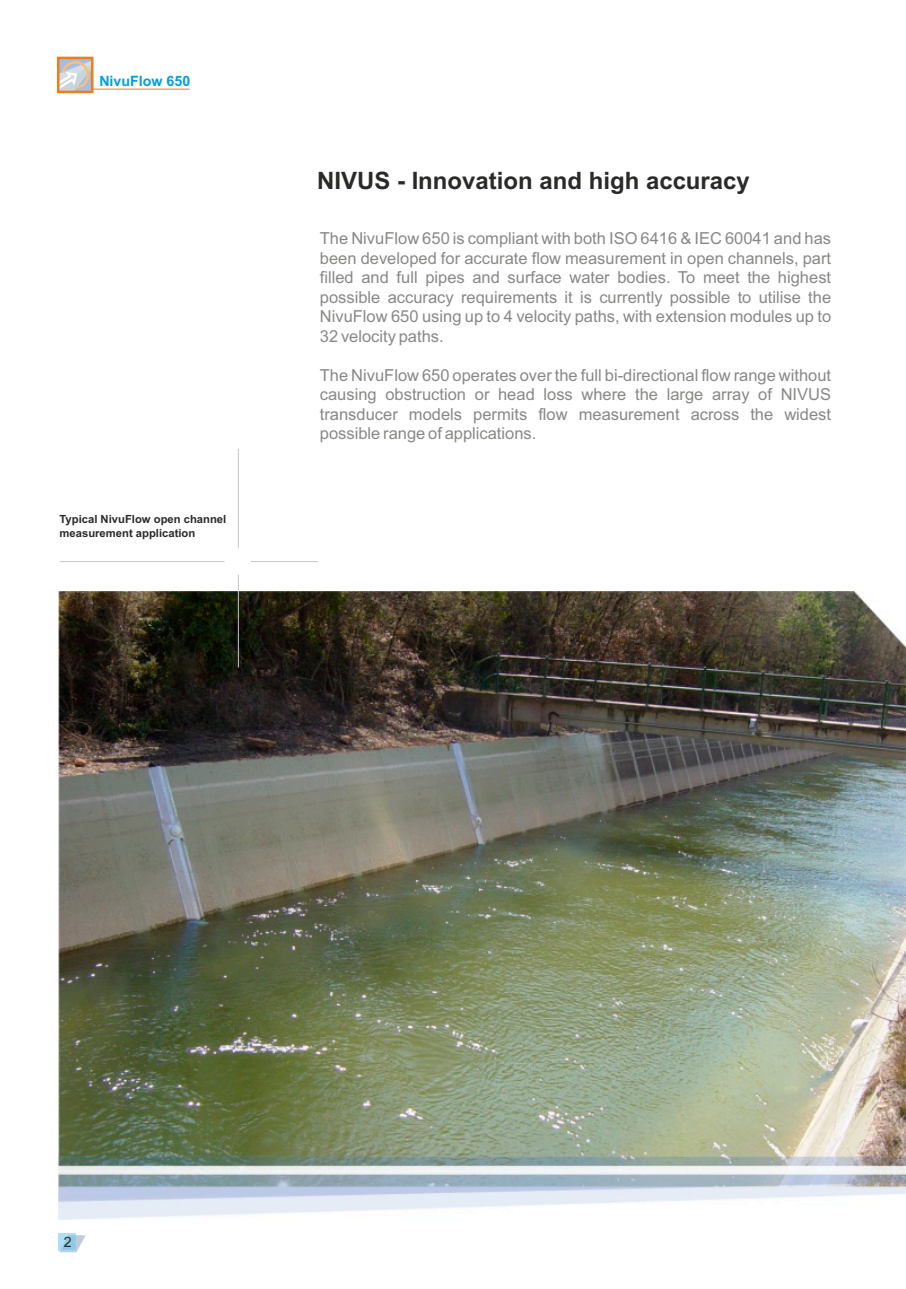
<style>
.page{position:relative;width:906px;height:1289px;background:#fff}
.page>*{position:absolute;margin:0;border:0;box-sizing:border-box;transform-origin:0 0}
.t1{font:700 24px "Arial";color:#2a2a29}
.t2{font:16.5px/19.5px "Arial";color:#888887;text-align:justify}
.t3{font:700 14.25px "Arial";color:#009ee2}
.t4{font:14.25px "Arial";color:#2a2a29}
.t5{font:700 11.25px/14.4px "Arial";color:#2a2a29}
</style>
<div class="page">
<img style="left:59px;top:591px;width:847px;height:628px">
<hr style="left:92px;top:89px;width:98px;height:1px;background:#ee7e19">
<hr style="left:238px;top:449px;width:1px;height:99px;background:#c4c5c5">
<hr style="left:60px;top:561px;width:164px;height:1px;background:#c4c5c5">
<hr style="left:251px;top:561px;width:67px;height:1px;background:#c4c5c5">
<hr style="left:238px;top:574px;width:1px;height:93px;background:#c4c5c5">
<svg style="left:61px;top:61px;width:28px;height:28px"></svg>
<div style="left:57px;top:57px;width:36px;height:36px;border:3px solid #ee7e19"></div>
<div style="left:59px;top:1233px;width:17px;height:17px;background:#afdff7"></div>
<svg style="left:59px;top:1235px;width:27px;height:17px"></svg>
<p class="t3" style="left:99px;top:75px;width:93px">NivuFlow 650</p>
<p class="t5" style="left:60px;top:512px;width:168px">Typical NivuFlow open channel measurement application</p>
<h1 class="t1" style="left:317px;top:171px;width:434px">NIVUS - Innovation and high accuracy</h1>
<p class="t2" style="left:320px;top:230px;width:513px">The NivuFlow 650 is compliant with both ISO 6416 &amp; IEC 60041 and has been developed for accurate flow measurement in open channels, part filled and full pipes and surface water bodies. To meet the highest possible accuracy requirements it is currently possible to utilise the NivuFlow 650 using up to 4 velocity paths, with extension modules up to 32 velocity paths.</p>
<p class="t2" style="left:320px;top:366px;width:513px">The NivuFlow 650 operates over the full bi-directional flow range without causing obstruction or head loss where the large array of NIVUS transducer models permits flow measurement across the widest possible range of applications.</p>
<p class="t4" style="left:64px;top:1236px;width:9px">2</p>
</div>
